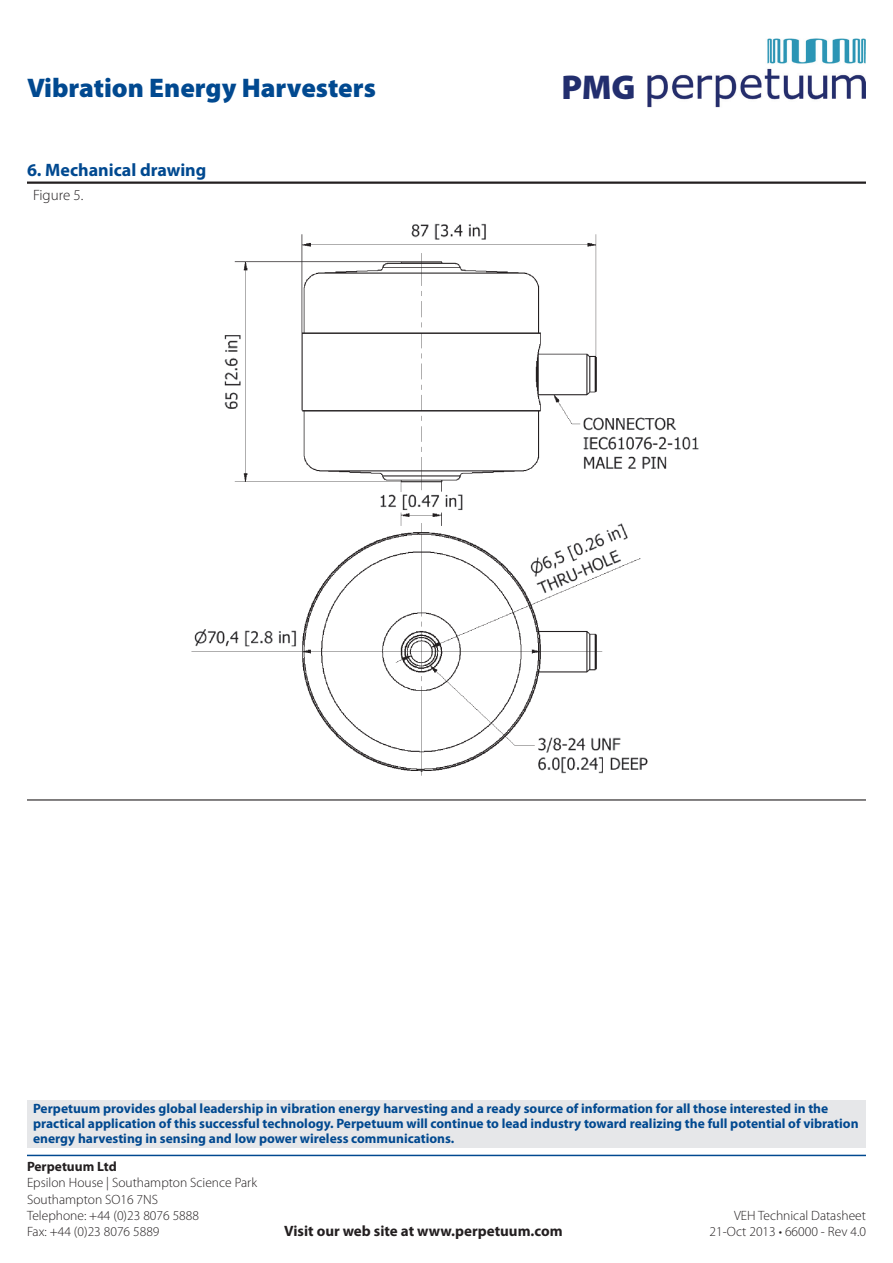
<style>
.page{position:relative;width:893px;height:1263px;background:#fff}
.page>*{position:absolute;margin:0;border:0;box-sizing:border-box;transform-origin:0 0}
.t1{font:900 34.5px "Myriad Pro";color:#222e6e}
.t2{font:900 27px "Myriad Pro";color:#014990}
.t3{font:700 18px "Myriad Pro";color:#014990}
.t4{font:700 15px "Myriad Pro";color:#231f20}
.t5{font:300 15px "Myriad Pro";color:#231f20}
.t6{font:700 13.5px/15px "Myriad Pro";color:#014990}
.t7{font:300 13.5px/16.2px "Myriad Pro";color:#231f20}
.t8{font:700 13.5px "Myriad Pro";color:#231f20}
</style>
<div class="page">
<hr style="left:27px;top:1155px;width:839px;height:1px;background:#014990">
<div style="left:27px;top:1100px;width:839px;height:48px;background:#e6e7e9"></div>
<img style="left:648px;top:38px;width:218px;height:70px">
<hr style="left:27px;top:182px;width:839px;height:2px;background:#231f20">
<hr style="left:27px;top:799px;width:839px;height:1px;background:#231f20">
<img style="left:191px;top:223px;width:508px;height:553px">
<h2 class="t2" style="left:27px;top:73px;width:350px">Vibration Energy Harvesters</h2>
<h1 class="t1" style="left:561px;top:68px;width:76px">PMG</h1>
<h3 class="t3" style="left:27px;top:158px;width:181px">6. Mechanical drawing</h3>
<p class="t5" style="left:33px;top:187px;width:52px">Figure 5.</p>
<p class="t6" style="left:33px;top:1101px;width:827px">Perpetuum provides global leadership in vibration energy harvesting and a ready source of information for all those interested in the practical application of this successful technology. Perpetuum will continue to lead industry toward realizing the full potential of vibration energy harvesting in sensing and low power wireless communications.</p>
<p class="t8" style="left:27px;top:1158px;width:91px">Perpetuum Ltd</p>
<p class="t7" style="left:27px;top:1175px;width:232px">Epsilon House | Southampton Science Park<br>Southampton SO16 7NS<br>Telephone: +44 (0)23 8076 5888<br>Fax: +44 (0)23 8076 5889</p>
<p class="t4" style="left:284px;top:1221px;width:280px">Visit our web site at www.perpetuum.com</p>
<p class="t7" style="left:710px;top:1208px;width:158px;text-align:right">VEH Technical Datasheet<br>21-Oct 2013 • 66000 - Rev 4.0</p>
</div>
